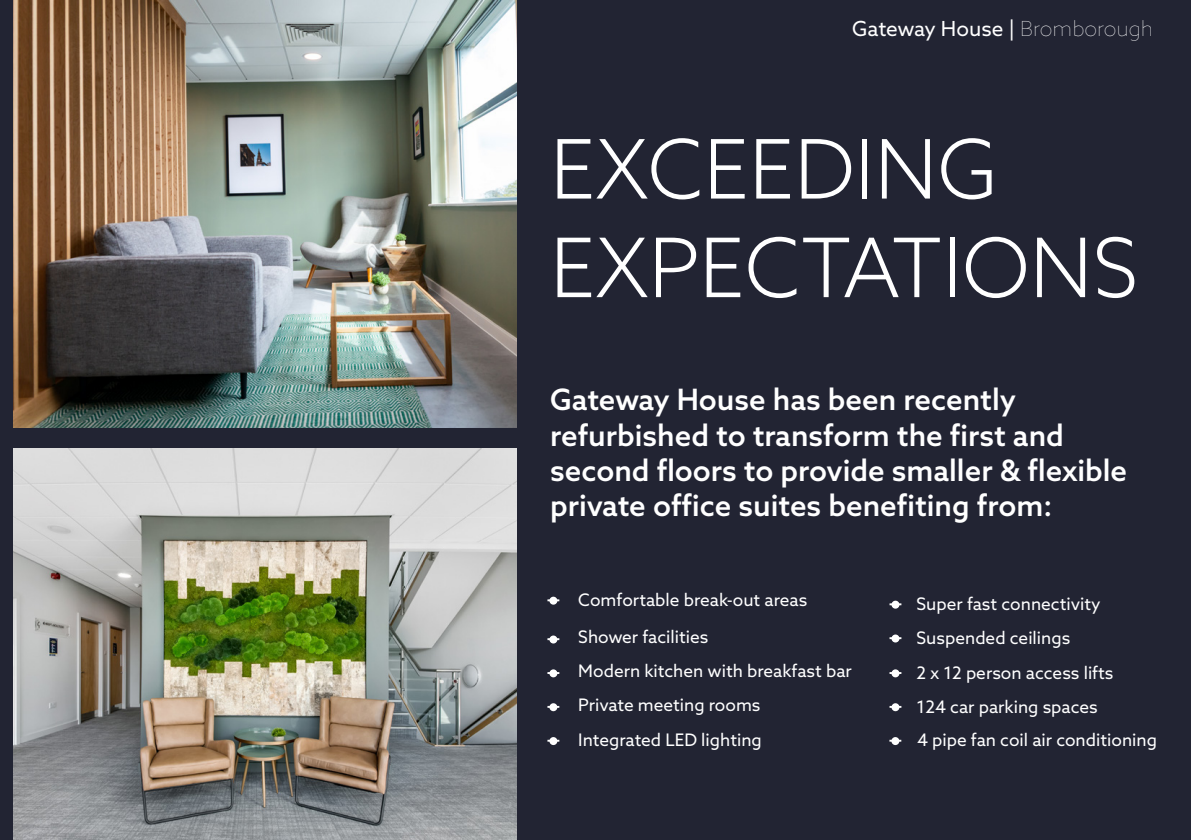
<style>
.page{position:relative;width:1191px;height:840px;background:#fff}
.page>*{position:absolute;margin:0;border:0;box-sizing:border-box;transform-origin:0 0}
.t1{font:300 82px/98.4px "Azo Sans";color:#fff}
.t2{font:500 29.4px/35.4px "Azo Sans";color:#fff}
.t3{font:20.8px "Azo Sans";color:#fff}
.t4{font:17.2px/34px "Azo Sans";color:#fff}
.s1{font-weight:100}
</style>
<div class="page">
<div style="left:0;top:0;width:1191px;height:839px;background:#222433"></div>
<img style="left:14px;top:448px;width:502px;height:391px">
<img style="left:14px;top:0;width:502px;height:427px">
<div style="left:891px;top:600px;width:8px;height:8px;background:#fff;border-radius:50%"></div>
<div style="left:891px;top:634px;width:8px;height:8px;background:#fff;border-radius:50%"></div>
<div style="left:891px;top:669px;width:8px;height:8px;background:#fff;border-radius:50%"></div>
<svg style="left:891px;top:702px;width:8px;height:8px"></svg>
<svg style="left:891px;top:736px;width:8px;height:8px"></svg>
<div style="left:549px;top:635px;width:8px;height:8px;background:#fff;border-radius:50%"></div>
<div style="left:549px;top:669px;width:8px;height:8px;background:#fff;border-radius:50%"></div>
<div style="left:549px;top:596px;width:8px;height:8px;background:#fff;border-radius:50%"></div>
<svg style="left:549px;top:702px;width:8px;height:8px"></svg>
<svg style="left:549px;top:736px;width:8px;height:8px"></svg>
<p class="t3" style="left:852px;top:15px;width:302px">Gateway House | <span class="s1">Bromborough</span></p>
<h1 class="t1" style="left:550px;top:119px;width:589px">EXCEEDING<br>EXPECTATIONS</h1>
<h2 class="t2" style="left:550px;top:381px;width:578px">Gateway House has been recently refurbished to transform the first and second floors to provide smaller &amp; flexible private office suites benefiting from:</h2>
<p class="t4" style="left:578px;top:582px;width:230px">Comfortable break-out areas</p>
<p class="t4" style="left:578px;top:619px;width:275px">Shower facilities<br>Modern kitchen with breakfast bar</p>
<p class="t4" style="left:578px;top:686px;width:185px;line-height:35.4px">Private meeting rooms<br>Integrated LED lighting</p>
<p class="t4" style="left:916px;top:586px;width:242px">Super fast connectivity<br>Suspended ceilings<br>2 x 12 person access lifts<br>124 car parking spaces<br>4 pipe fan coil air conditioning</p>
</div>
